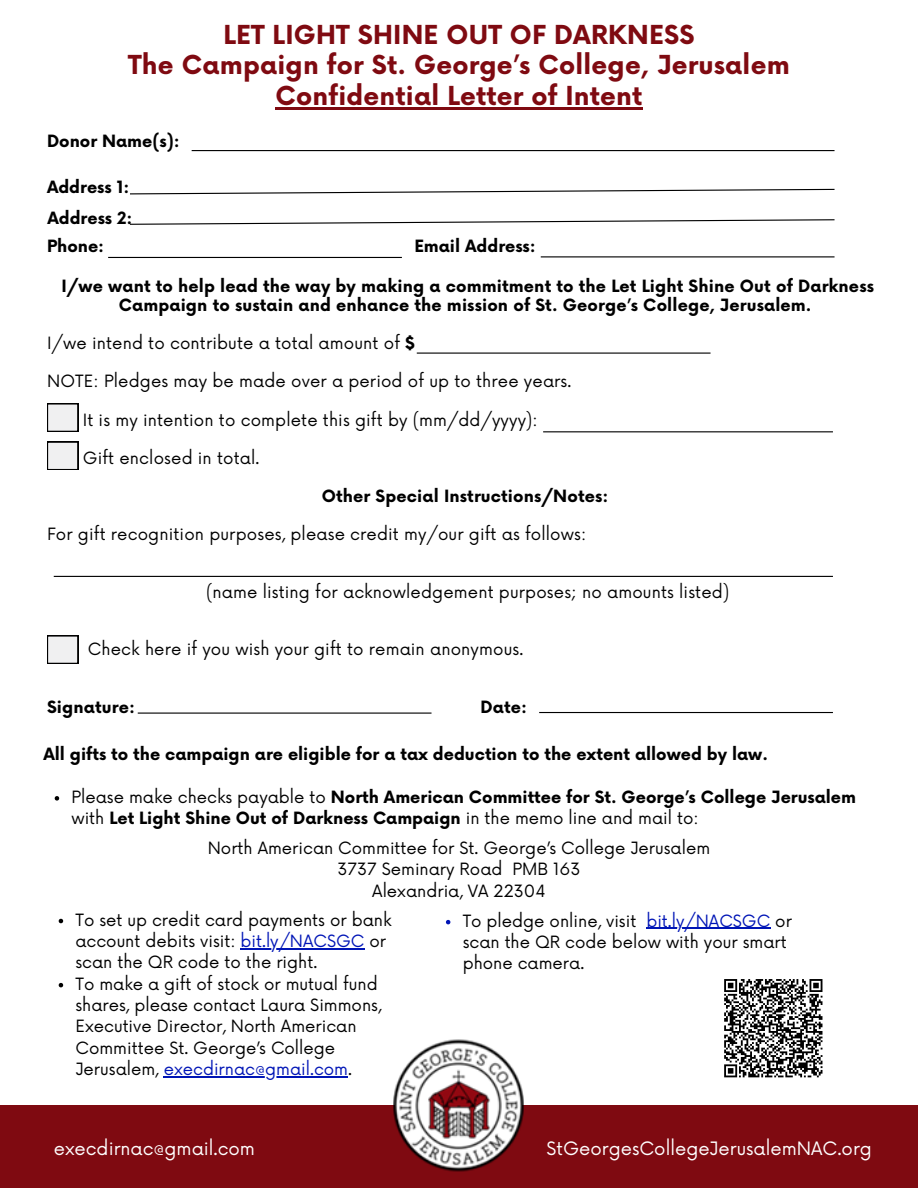
<style>
.page{position:relative;width:918px;height:1188px;background:#fff}
.page>*{position:absolute;margin:0;border:0;box-sizing:border-box;transform-origin:0 0}
.t1{font:700 25.5px/30.3px "Now";letter-spacing:.01em;color:#7f0a11;text-align:center}
.t2{font:18px "Now";color:#fff}
.t3{font:16.5px/21.3px "Now";color:#000}
.t4{font:700 16.5px/19.2px "Now";color:#000;text-align:center}
.s1{font-weight:700}
.s2{font-weight:400}
.s3{color:#0015b6}
</style>
<div class="page">
<div style="left:0;top:1106px;width:918px;height:82px;background:#7f0a11"></div>
<hr style="left:192px;top:150px;width:643px;height:1px;background:#000">
<svg style="left:130px;top:188px;width:705px;height:7px"></svg>
<hr style="left:108px;top:257px;width:294px;height:1px;background:#000">
<hr style="left:541px;top:256px;width:294px;height:1px;background:#000">
<hr style="left:417px;top:353px;width:294px;height:1px;background:#000">
<hr style="left:543px;top:431px;width:290px;height:1px;background:#000">
<hr style="left:54px;top:576px;width:779px;height:1px;background:#000">
<hr style="left:138px;top:713px;width:294px;height:1px;background:#000">
<hr style="left:539px;top:712px;width:294px;height:1px;background:#000">
<svg style="left:47px;top:403px;width:31px;height:29px"></svg>
<hr style="left:275px;top:107px;width:368px;height:2px;background:#7f0a11">
<svg style="left:55px;top:796px;width:4px;height:5px"></svg>
<svg style="left:47px;top:442px;width:31px;height:28px"></svg>
<svg style="left:47px;top:635px;width:31px;height:29px"></svg>
<svg style="left:59px;top:919px;width:4px;height:4px"></svg>
<hr style="left:241px;top:948px;width:124px;height:1px;background:#0015b6">
<svg style="left:59px;top:983px;width:4px;height:4px"></svg>
<hr style="left:164px;top:1076px;width:184px;height:1px;background:#0015b6">
<svg style="left:724px;top:979px;width:99px;height:99px"></svg>
<svg style="left:446px;top:920px;width:4px;height:4px"></svg>
<hr style="left:646px;top:928px;width:124px;height:1px;background:#0015b6">
<svg style="left:130px;top:219px;width:705px;height:6px"></svg>
<img style="left:393px;top:1039px;width:131px;height:133px">
<h2 class="t1" style="left:128px;top:21px;width:663px">LET LIGHT SHINE OUT OF DARKNESS<br>The Campaign for St. George’s College, Jerusalem<br>Confidential Letter of Intent</h2>
<p class="t4" style="left:47px;top:133px;width:134px">Donor Name(s):</p>
<h2 class="t4" style="left:47px;top:179px;width:84px">Address 1:</h2>
<p class="t4" style="left:47px;top:209px;width:87px">Address 2:</p>
<p class="t4" style="left:47px;top:237px;width:59px">Phone:</p>
<p class="t4" style="left:414px;top:237px;width:123px">Email Address:</p>
<h1 class="t4" style="left:61px;top:277px;width:814px">I/we want to help lead the way by making a commitment to the Let Light Shine Out of Darkness<br>Campaign to sustain and enhance the mission of St. George’s College, Jerusalem.</h1>
<h2 class="t3" style="left:47px;top:333px;width:369px">I/we intend to contribute a total amount of <span class="s1">$</span></h2>
<h2 class="t3" style="left:47px;top:372px;width:526px">NOTE: Pledges may be made over a period of up to three years.</h2>
<h2 class="t3" style="left:83px;top:410px;width:457px">It is my intention to complete this gift by (mm/dd/yyyy):</h2>
<h2 class="t3" style="left:83px;top:448px;width:178px">Gift enclosed in total.</h2>
<h2 class="t4" style="left:322px;top:488px;width:288px">Other Special Instructions/Notes:</h2>
<p class="t3" style="left:47px;top:525px;width:541px">For gift recognition purposes, please credit my/our gift as follows:</p>
<p class="t3" style="left:206px;top:582px;width:525px">(name listing for acknowledgement purposes; no amounts listed)</p>
<p class="t3" style="left:88px;top:639px;width:437px">Check here if you wish your gift to remain anonymous.</p>
<p class="t4" style="left:47px;top:698px;width:89px">Signature:</p>
<p class="t4" style="left:481px;top:698px;width:48px">Date:</p>
<p class="t4" style="left:43px;top:746px;width:726px">All gifts to the campaign are eligible for a tax deduction to the extent allowed by law.</p>
<p class="t4" style="left:71px;top:787px;width:786px;line-height:21.3px;text-align:left"><span class="s2">Please make checks payable to</span> North American Committee for St. George’s College Jerusalem <span class="s2">with</span> Let Light Shine Out of Darkness Campaign <span class="s2">in the memo line and mail to:</span></p>
<p class="t3" style="left:208px;top:838px;width:504px">North American Committee for St. George’s College Jerusalem</p>
<p class="t3" style="left:337px;top:860px;width:245px">3737 Seminary Road PMB 163</p>
<p class="t3" style="left:372px;top:881px;width:175px">Alexandria, VA 22304</p>
<p class="t3" style="left:75px;top:910px;width:318px">To set up credit card payments or bank account debits visit: <span class="s3">bit.ly/NACSGC</span> or</p>
<p class="t3" style="left:75px;top:953px;width:308px">scan the QR code to the right.<br>To make a gift of stock or mutual fund shares, please contact Laura Simmons,</p>
<p class="t3" style="left:75px;top:1017px;width:283px">Executive Director, North American<br>Committee St. George’s College<br>Jerusalem, <span class="s3">execdirnac@gmail.com</span>.</p>
<p class="t3" style="left:463px;top:911px;width:175px">To pledge online, visit</p>
<p class="t3" style="left:463px;top:911px;width:331px;text-indent:184px"><span class="s3">bit.ly/NACSGC</span> or scan the QR code below with your smart phone camera.</p>
<h2 class="t2" style="left:54px;top:1138px;width:203px">execdirnac@gmail.com</h2>
<p class="t2" style="left:547px;top:1138px;width:327px">StGeorgesCollegeJerusalemNAC.org</p>
</div>
